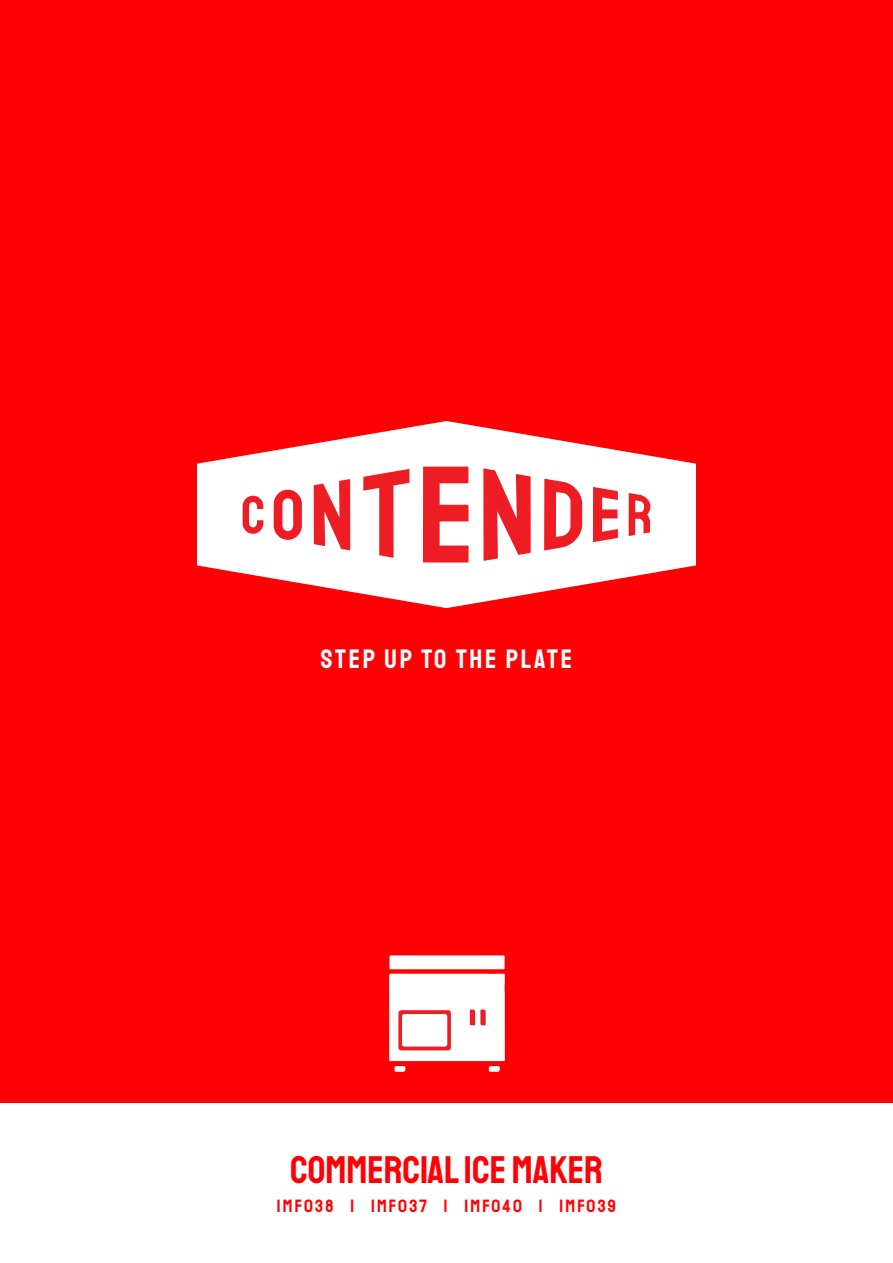
<style>
.page{position:relative;width:893px;height:1263px;background:#ff0005}
.page>*{position:absolute;margin:0;border:0;box-sizing:border-box;transform-origin:0 0}
.t1{font:39px "Staatliches";color:#ff0005}
.t2{font:27px "Staatliches";letter-spacing:.1em;color:#fff}
.t3{font:18px "Staatliches";letter-spacing:.125em;color:#ff0005}
</style>
<div class="page">
<div style="left:0;top:1103px;width:893px;height:160px;background:#fff"></div>
<svg style="left:197px;top:421px;width:499px;height:187px;fill:#fff"></svg>
<svg style="left:483px;top:468px;width:48px;height:93px;background:#f36569"></svg>
<svg style="left:423px;top:467px;width:46px;height:95px;background:#f36367"></svg>
<svg style="left:363px;top:469px;width:46px;height:89px;background:#f8a4a7"></svg>
<svg style="left:274px;top:490px;width:28px;height:50px"></svg>
<svg style="left:314px;top:479px;width:36px;height:71px;background:#f36165"></svg>
<svg style="left:243px;top:496px;width:20px;height:38px"></svg>
<svg style="left:544px;top:479px;width:38px;height:71px;background:#f46e72"></svg>
<svg style="left:593px;top:487px;width:25px;height:55px"></svg>
<svg style="left:629px;top:493px;width:21px;height:43px"></svg>
<svg style="left:389px;top:955px;width:116px;height:116px;background:#fdd2d3"></svg>
<p class="t2" style="left:321px;top:641px;width:253px">STEP UP TO THE PLATE</p>
<p class="t1" style="left:290px;top:1144px;width:314px">COMMERCIAL ICE MAKER</p>
<p class="t3" style="left:277px;top:1193px;width:341px">IMF038 | IMF037 | IMF040 | IMF039</p>
</div>
